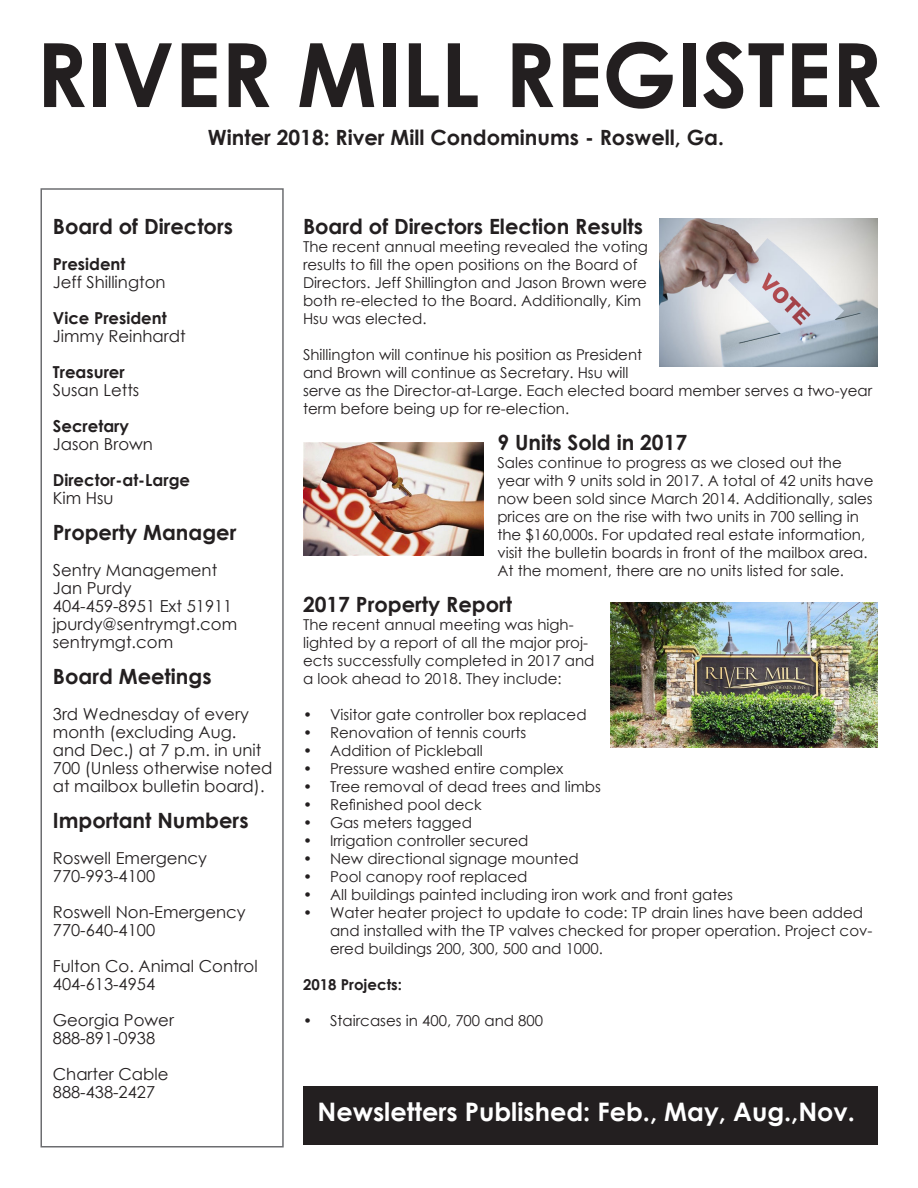
<style>
.page{position:relative;width:918px;height:1188px;background:#fff}
.page>*{position:absolute;margin:0;border:0;box-sizing:border-box;transform-origin:0 0}
.t1{font:700 88.8px "Century Gothic";color:#231f20}
.t2{font:700 25.5px "Century Gothic";color:#fff}
.Headline{font:700 21px "Century Gothic";color:#231f20}
.t3{font:16.5px/18px "Century Gothic";color:#231f20}
.t4{font:700 16.5px "Century Gothic";color:#231f20}
.Body{font:15px/18px "Century Gothic";color:#231f20}
.Body-2{font:700 15px "Century Gothic";color:#231f20}
</style>
<div class="page">
<div style="left:303px;top:1086px;width:575px;height:59px;background:#231f20"></div>
<div style="left:40px;top:188px;width:244px;height:960px;border:2px solid #6c6d70"></div>
<img style="left:660px;top:219px;width:218px;height:148px">
<img style="left:303px;top:443px;width:181px;height:113px">
<img style="left:610px;top:603px;width:268px;height:144px">
<p class="t1" style="left:36px;top:7px;width:848px">RIVER MILL REGISTER</p>
<p class="Headline" style="left:208px;top:122px;width:518px">Winter 2018: River Mill Condominums - Roswell, Ga.</p>
<p class="Headline" style="left:53px;top:210px;width:182px">Board of Directors</p>
<p class="t4" style="left:53px;top:251px;width:74px">President</p>
<p class="t3" style="left:53px;top:273px;width:114px">Jeff Shillington</p>
<p class="t4" style="left:53px;top:305px;width:115px">Vice President</p>
<p class="t3" style="left:53px;top:327px;width:134px">Jimmy Reinhardt</p>
<p class="t4" style="left:53px;top:359px;width:73px">Treasurer</p>
<p class="t3" style="left:53px;top:381px;width:88px">Susan Letts</p>
<p class="t4" style="left:53px;top:413px;width:78px">Secretary</p>
<p class="t3" style="left:53px;top:435px;width:102px">Jason Brown</p>
<p class="t4" style="left:53px;top:467px;width:139px">Director-at-Large</p>
<p class="t3" style="left:53px;top:489px;width:62px">Kim Hsu</p>
<p class="Headline" style="left:53px;top:516px;width:185px">Property Manager</p>
<p class="t3" style="left:53px;top:561px;width:166px">Sentry Management</p>
<p class="t3" style="left:53px;top:579px;width:80px">Jan Purdy</p>
<p class="t3" style="left:53px;top:597px;width:181px">404-459-8951 Ext 51911</p>
<p class="t3" style="left:53px;top:615px;width:186px">jpurdy@sentrymgt.com</p>
<p class="t3" style="left:53px;top:633px;width:122px">sentrymgt.com</p>
<p class="Headline" style="left:53px;top:660px;width:160px">Board Meetings</p>
<p class="t3" style="left:53px;top:705px;width:221px">3rd Wednesday of every month (excluding Aug. and Dec.) at 7 p.m. in unit<br>700 (Unless otherwise noted at mailbox bulletin board).</p>
<p class="Headline" style="left:53px;top:804px;width:197px">Important Numbers</p>
<p class="t3" style="left:53px;top:849px;width:156px">Roswell Emergency</p>
<p class="t3" style="left:53px;top:867px;width:104px">770-993-4100</p>
<p class="t3" style="left:53px;top:903px;width:194px">Roswell Non-Emergency<br>770-640-4100</p>
<p class="t3" style="left:53px;top:957px;width:206px">Fulton Co. Animal Control<br>404-613-4954</p>
<p class="t3" style="left:53px;top:1011px;width:123px">Georgia Power</p>
<p class="t3" style="left:53px;top:1029px;width:104px">888-891-0938</p>
<p class="t3" style="left:53px;top:1065px;width:117px">Charter Cable</p>
<p class="t3" style="left:53px;top:1083px;width:104px">888-438-2427</p>
<p class="Headline" style="left:303px;top:210px;width:342px">Board of Directors Election Results</p>
<p class="Body" style="left:303px;top:237px;width:347px">The recent annual meeting revealed the voting results to fill the open positions on the Board of Directors. Jeff Shillington and Jason Brown were both re-elected to the Board. Additionally, Kim Hsu was elected.</p>
<p class="Body" style="left:303px;top:345px;width:571px">Shillington will continue his position as President<br>and Brown will continue as Secretary. Hsu will<br>serve as the Director-at-Large. Each elected board member serves a two-year term before being up for re-election.</p>
<p class="Headline" style="left:497px;top:426px;width:191px">9 Units Sold in 2017</p>
<p class="Body" style="left:497px;top:453px;width:378px">Sales continue to progress as we closed out the year with 9 units sold in 2017. A total of 42 units have now been sold since March 2014. Additionally, sales prices are on the rise with two units in 700 selling in the $160,000s. For updated real estate information, visit the bulletin boards in front of the mailbox area.<br>At the moment, there are no units listed for sale.</p>
<p class="Headline" style="left:303px;top:588px;width:211px">2017 Property Report</p>
<p class="Body" style="left:303px;top:615px;width:293px">The recent annual meeting was high&shy;lighted by a report of all the major proj&shy;ects successfully completed in 2017 and a look ahead to 2018. They include:</p>
<p class="Body" style="left:303px;top:705px;width:285px">• Visitor gate controller box replaced</p>
<p class="Body" style="left:303px;top:723px;width:225px">• Renovation of tennis courts</p>
<p class="Body" style="left:303px;top:741px;width:181px">• Addition of Pickleball</p>
<p class="Body" style="left:303px;top:759px;width:262px">• Pressure washed entire complex</p>
<p class="Body" style="left:303px;top:777px;width:299px">• Tree removal of dead trees and limbs</p>
<p class="Body" style="left:303px;top:795px;width:180px">• Refinished pool deck</p>
<p class="Body" style="left:303px;top:813px;width:170px">• Gas meters tagged</p>
<p class="Body" style="left:303px;top:831px;width:227px">• Irrigation controller secured</p>
<p class="Body" style="left:303px;top:849px;width:277px">• New directional signage mounted</p>
<p class="Body" style="left:303px;top:867px;width:226px">• Pool canopy roof replaced</p>
<p class="Body" style="left:303px;top:885px;width:432px">• All buildings painted including iron work and front gates</p>
<p class="Body" style="left:330px;top:903px;width:544px;text-indent:-27px">• Water heater project to update to code: TP drain lines have been added and installed with the TP valves checked for proper operation. Project cov&shy;ered buildings 200, 300, 500 and 1000.</p>
<p class="Body-2" style="left:303px;top:973px;width:100px">2018 Projects:</p>
<p class="Body" style="left:303px;top:1011px;width:242px">• Staircases in 400, 700 and 800</p>
<p class="t2" style="left:318px;top:1092px;width:539px">Newsletters Published: Feb., May, Aug.,Nov.</p>
</div>
